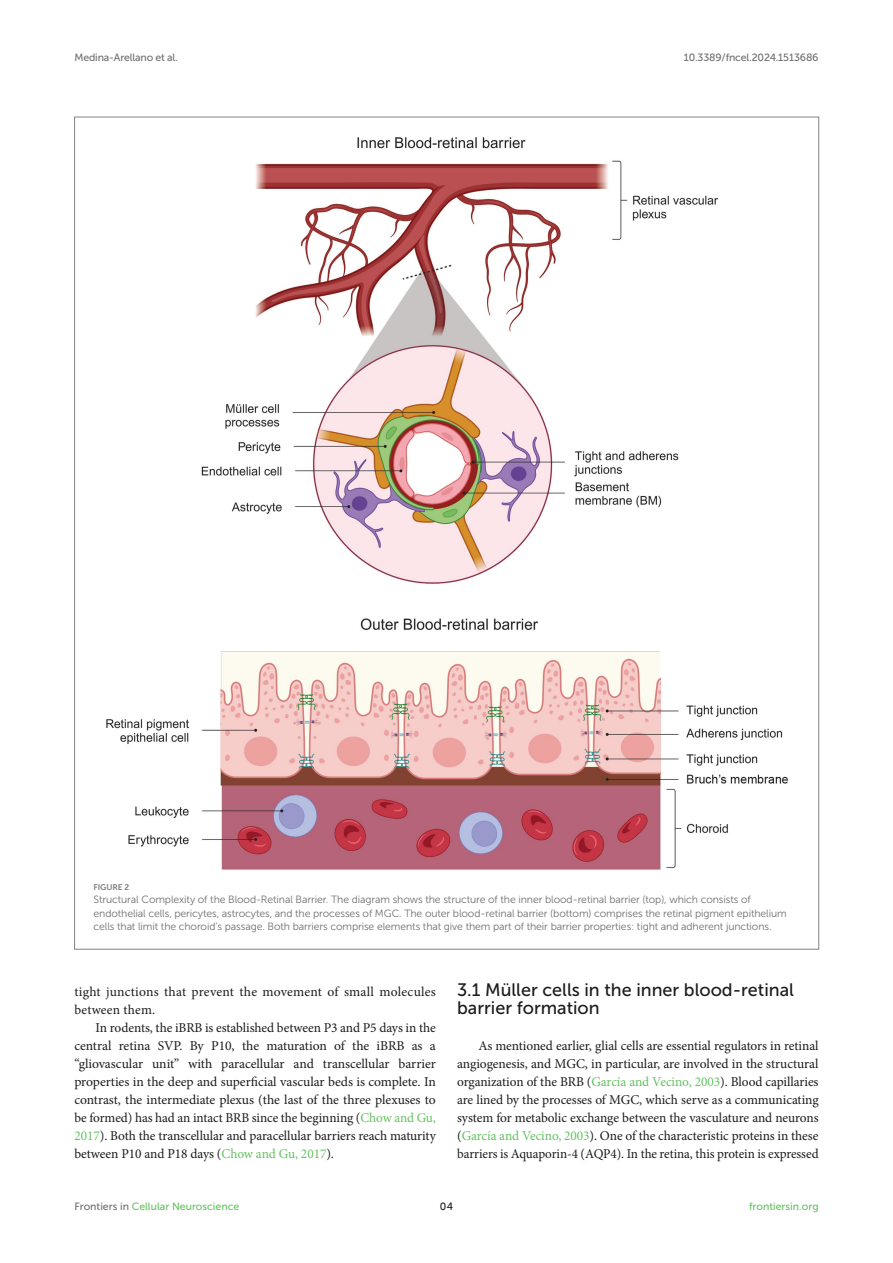
<style>
.page{position:relative;width:893px;height:1263px;background:#fff}
.page>*{position:absolute;margin:0;border:0;box-sizing:border-box;transform-origin:0 0}
.HEAD_2{font:18px/18px "Museo Sans 500";color:#1b1c1b}
.TEXT{font:13.5px/18px "Minion Pro";letter-spacing:-.005em;color:#1b1c1b;text-align:justify}
.TEXT-2{font:13.5px/18px "Minion Pro";letter-spacing:.015em;color:#1b1c1b}
.FIG_LEG{font:10.5px/13.5px "Museo Sans 300";letter-spacing:-.01em;color:#706f70}
.t1{font:10.5px "Museo Sans 500";letter-spacing:-.015em;color:#706f70}
.t2{font:10.5px "Museo Sans 500";color:#65c161}
.t3{font:10.5px "Museo Sans 500";color:#1b1c1b}
.FIG_HD{font:8.25px "Museo Sans 700";letter-spacing:-.01em;color:#7e7f7f}
.s1{color:#65c161}
.s2{color:#706f70}
</style>
<div class="page">
<img style="left:106px;top:137px;width:682px;height:733px">
<p class="t1" style="left:74px;top:51px;width:105px">Medina-Arellano et al.</p>
<p class="t1" style="left:684px;top:51px;width:136px">10.3389/fncel.2024.1513686</p>
<p class="FIG_HD" style="left:94px;top:882px;width:37px">FIGURE 2</p>
<p class="FIG_LEG" style="left:94px;top:893px;width:695px">Structural Complexity of the Blood-Retinal Barrier. The diagram shows the structure of the inner blood-retinal barrier (top), which consists of endothelial cells, pericytes, astrocytes, and the processes of MGC. The outer blood-retinal barrier (bottom) comprises the retinal pigment epithelium cells that limit the choroid’s passage. Both barriers comprise elements that give them part of their barrier properties: tight and adherent junctions.</p>
<p class="TEXT-2" style="left:74px;top:983px;width:363px">tight junctions that prevent the movement of small molecules between them.</p>
<p class="TEXT" style="left:74px;top:1019px;width:363px;text-indent:21px">In rodents, the iBRB is established between P3 and P5 days in the central retina SVP. By P10, the maturation of the iBRB as a “gliovascular unit” with paracellular and transcellular barrier properties in the deep and superficial vascular beds is complete. In contrast, the intermediate plexus (the last of the three plexuses to be formed) has had an intact BRB since the beginning (<span class="s1">Chow and Gu, 2017</span>). Both the transcellular and paracellular barriers reach maturity between P10 and P18 days (<span class="s1">Chow and Gu, 2017</span>).</p>
<p class="HEAD_2" style="left:457px;top:981px;width:338px">3.1 Müller cells in the inner blood-retinal barrier formation</p>
<p class="TEXT" style="left:457px;top:1037px;width:363px;text-indent:21px">As mentioned earlier, glial cells are essential regulators in retinal angiogenesis, and MGC, in particular, are involved in the structural organization of the BRB (<span class="s1">García and Vecino, 2003</span>). Blood capillaries are lined by the processes of MGC, which serve as a communicating system for metabolic exchange between the vasculature and neurons (<span class="s1">García and Vecino, 2003</span>). One of the characteristic proteins in these barriers is Aquaporin-4 (AQP4). In the retina, this protein is expressed</p>
<p class="t2" style="left:74px;top:1200px;width:166px"><span class="s2">Frontiers in</span> Cellular Neuroscience</p>
<p class="t3" style="left:440px;top:1200px;width:15px">04</p>
<p class="t2" style="left:749px;top:1200px;width:71px">frontiersin.org</p>
</div>
